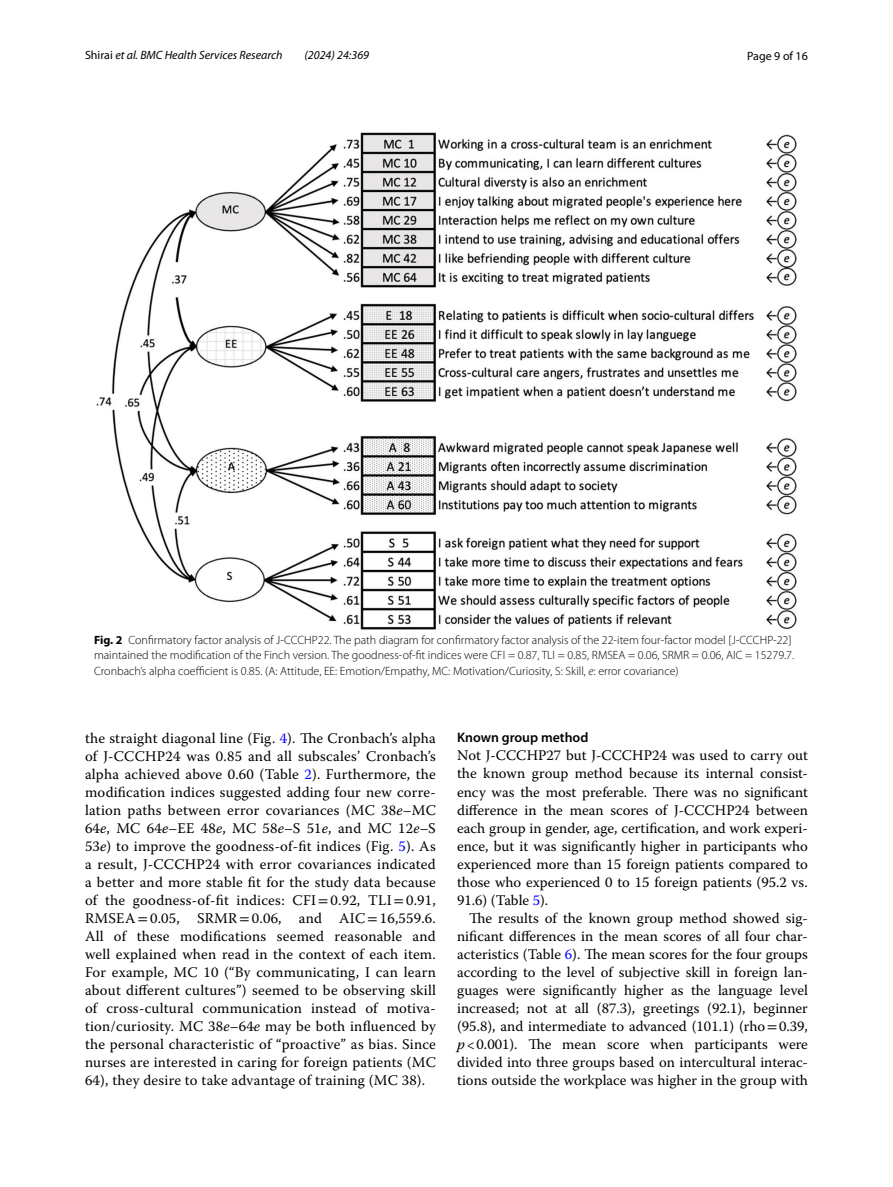
<style>
.page{position:relative;width:893px;height:1187px;background:#fff}
.page>*{position:absolute;margin:0;border:0;box-sizing:border-box;transform-origin:0 0}
.t1{font:14.7px/18px "Warnock Pro";color:#000;text-align:justify}
.t2{font:600 13.8px "Myriad Pro";color:#000}
.t3{font:300 12px/15px "Myriad Pro";color:#000}
.t4{font:italic 12px "Myriad Pro";color:#000}
.t5{font:12px "Myriad Pro";color:#000}
.s1{font-style:normal}
.s2{font-weight:700}
.s3{font-style:italic}
.s4{color:#00f}
.s5{font-family:"STIX"}
</style>
<div class="page">
<img style="left:96px;top:133px;width:701px;height:496px">
<p class="t4" style="left:85px;top:48px;width:199px"><span class="s1">Shirai</span> et al. BMC Health Services Research</p>
<p class="t4" style="left:304px;top:48px;width:66px">(2024) 24:369</p>
<p class="t5" style="left:747px;top:48px;width:62px">Page 9 of 16</p>
<p class="t3" style="left:94px;top:633px;width:702px"><span class="s2">Fig. 2</span> Confirmatory factor analysis of J-CCCHP22. The path diagram for confirmatory factor analysis of the 22-item four-factor model [J-CCCHP-22] maintained the modification of the Finch version. The goodness-of-fit indices were CFI = 0.87, TLI = 0.85, RMSEA = 0.06, SRMR = 0.06, AIC = 15279.7.<br>Cronbach’s alpha coefficient is 0.85. (A: Attitude, EE: Emotion/Empathy, MC: Motivation/Curiosity, S: Skill, <span class="s3">e</span>: error covariance)</p>
<p class="t1" style="left:85px;top:728px;width:352px">the straight diagonal line (Fig. <span class="s4">4</span>). The Cronbach’s alpha of J-CCCHP24 was 0.85 and all subscales’ Cronbach’s alpha achieved above 0.60 (Table <span class="s4">2</span>). Furthermore, the modification indices suggested adding four new corre&shy;lation paths between error covariances (MC 38<span class="s3">e</span>–MC 64<span class="s3">e</span>, MC 64<span class="s3">e</span>–EE 48<span class="s3">e</span>, MC 58<span class="s3">e</span>–S 51<span class="s3">e</span>, and MC 12<span class="s3">e</span>–S 53<span class="s3">e</span>) to improve the goodness-of-fit indices (Fig. <span class="s4">5</span>). As a result, J-CCCHP24 with error covariances indicated a better and more stable fit for the study data because of the goodness-of-fit indices: CFI<span class="s5">=</span>0.92, TLI<span class="s5">=</span>0.91, RMSEA <span class="s5">=</span>0.05, SRMR<span class="s5">=</span>0.06, and AIC<span class="s5">=</span>16,559.6.<br>All of these modifications seemed reasonable and well explained when read in the context of each item.<br>For example, MC 10 (“By communicating, I can learn about different cultures”) seemed to be observing skill of cross-cultural communication instead of motiva&shy;tion/curiosity. MC 38<span class="s3">e</span>–64<span class="s3">e</span> may be both influenced by the personal characteristic of “proactive” as bias. Since nurses are interested in caring for foreign patients (MC 64), they desire to take advantage of training (MC 38).</p>
<p class="t2" style="left:457px;top:729px;width:133px">Known group method</p>
<p class="t1" style="left:457px;top:746px;width:352px">Not J-CCCHP27 but J-CCCHP24 was used to carry out the known group method because its internal consist&shy;ency was the most preferable. There was no significant difference in the mean scores of J-CCCHP24 between each group in gender, age, certification, and work experi&shy;ence, but it was significantly higher in participants who experienced more than 15 foreign patients compared to those who experienced 0 to 15 foreign patients (95.2 vs.<br>91.6) (Table <span class="s4">5</span>).</p>
<p class="t1" style="left:457px;top:908px;width:352px;text-indent:12px">The results of the known group method showed sig&shy;nificant differences in the mean scores of all four char&shy;acteristics (Table <span class="s4">6</span>). The mean scores for the four groups according to the level of subjective skill in foreign lan&shy;guages were significantly higher as the language level increased; not at all (87.3), greetings (92.1), beginner (95.8), and intermediate to advanced (101.1) (rho<span class="s5">=</span>0.39, <span class="s3">p</span>&lt;0.001). The mean score when participants were divided into three groups based on intercultural interac&shy;tions outside the workplace was higher in the group with</p>
</div>
